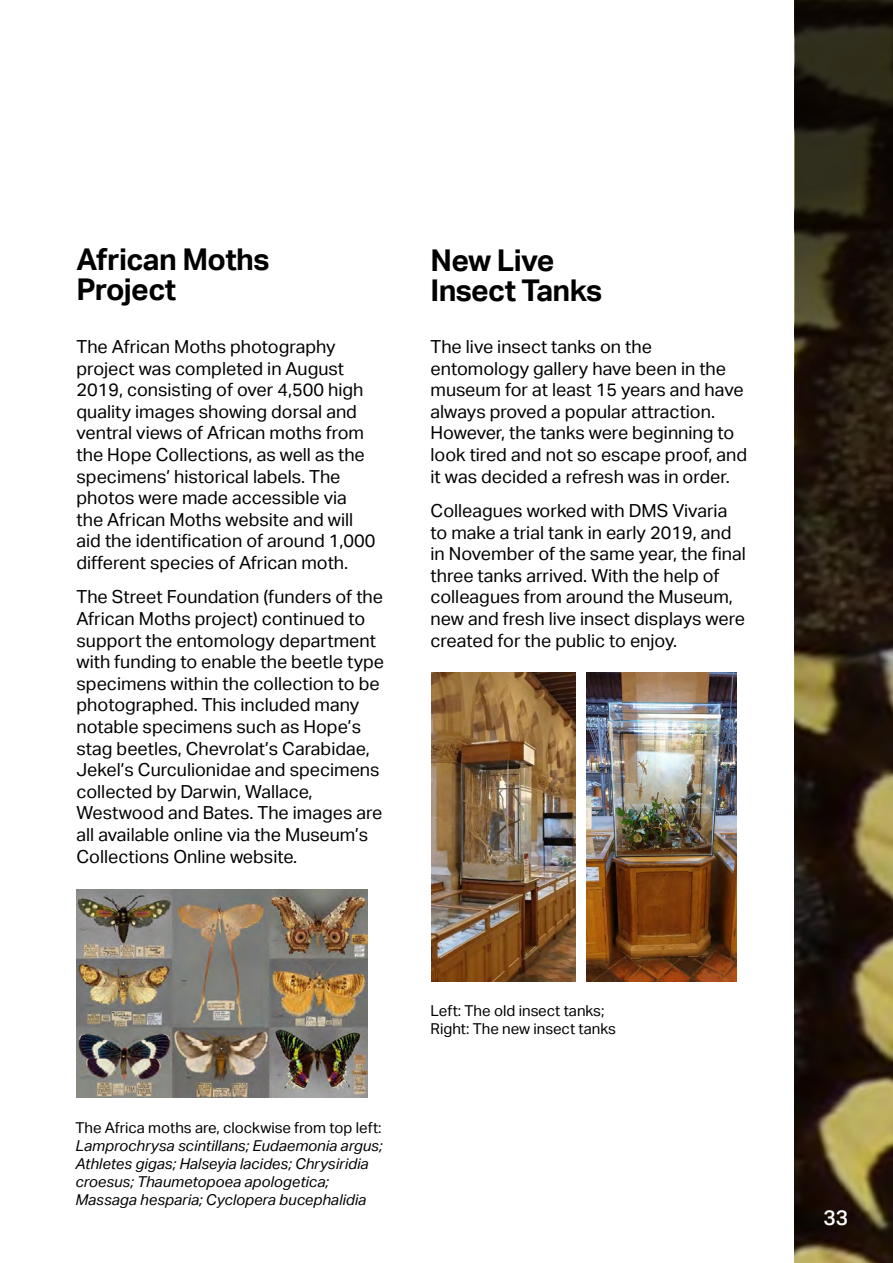
<style>
.page{position:relative;width:893px;height:1263px;background:#fff}
.page>*{position:absolute;margin:0;border:0;box-sizing:border-box;transform-origin:0 0}
.t1{font:700 30px/30px "Aktiv Grotesk";letter-spacing:-.02em;color:#000}
.t2{font:500 21px "Aktiv Grotesk";color:#fff}
.t3{font:18px/21.6px "Aktiv Grotesk";color:#000}
.t4{font:italic 15px/18px "Aktiv Grotesk";color:#000}
.t5{font:15px "Aktiv Grotesk";color:#000}
.s1{font-style:normal}
</style>
<div class="page">
<svg style="left:794px;top:0;width:99px;height:1263px;background:#342a17"></svg>
<img style="left:77px;top:890px;width:291px;height:207px">
<img style="left:432px;top:673px;width:143px;height:308px">
<img style="left:587px;top:673px;width:150px;height:308px">
<p class="t1" style="left:77px;top:244px;width:194px">African Moths<br>Project</p>
<p class="t3" style="left:77px;top:336px;width:301px">The African Moths photography project was completed in August 2019, consisting of over 4,500 high quality images showing dorsal and ventral views of African moths from the Hope Collections, as well as the specimens’ historical labels. The photos were made accessible via the African Moths website and will aid the identification of around 1,000 different species of African moth.</p>
<p class="t3" style="left:77px;top:586px;width:309px">The Street Foundation (funders of the African Moths project) continued to support the entomology department with funding to enable the beetle type specimens within the collection to be photographed. This included many notable specimens such as Hope’s stag beetles, Chevrolat’s Carabidae, Jekel’s Curculionidae and specimens collected by Darwin, Wallace, Westwood and Bates. The images are all available online via the Museum’s Collections Online website.</p>
<p class="t1" style="left:431px;top:246px;width:173px">New Live<br>Insect Tanks</p>
<p class="t3" style="left:431px;top:336px;width:318px">The live insect tanks on the entomology gallery have been in the museum for at least 15 years and have always proved a popular attraction.<br>However, the tanks were beginning to look tired and not so escape proof, and it was decided a refresh was in order.</p>
<p class="t3" style="left:431px;top:500px;width:317px">Colleagues worked with DMS Vivaria to make a trial tank in early 2019, and in November of the same year, the final three tanks arrived. With the help of colleagues from around the Museum, new and fresh live insect displays were created for the public to enjoy.</p>
<p class="t4" style="left:75px;top:1119px;width:308px"><span class="s1">The Africa moths are, clockwise from top left:<br></span>Lamprochrysa scintillans; Eudaemonia argus; Athletes gigas; Halseyia lacides; Chrysiridia croesus; Thaumetopoea apologetica; Massaga hesparia; Cyclopera bucephalidia</p>
<p class="t5" style="left:431px;top:1002px;width:175px">Left: The old insect tanks;</p>
<p class="t5" style="left:431px;top:1020px;width:187px">Right: The new insect tanks</p>
<p class="t2" style="left:823px;top:1205px;width:26px">33</p>
</div>
